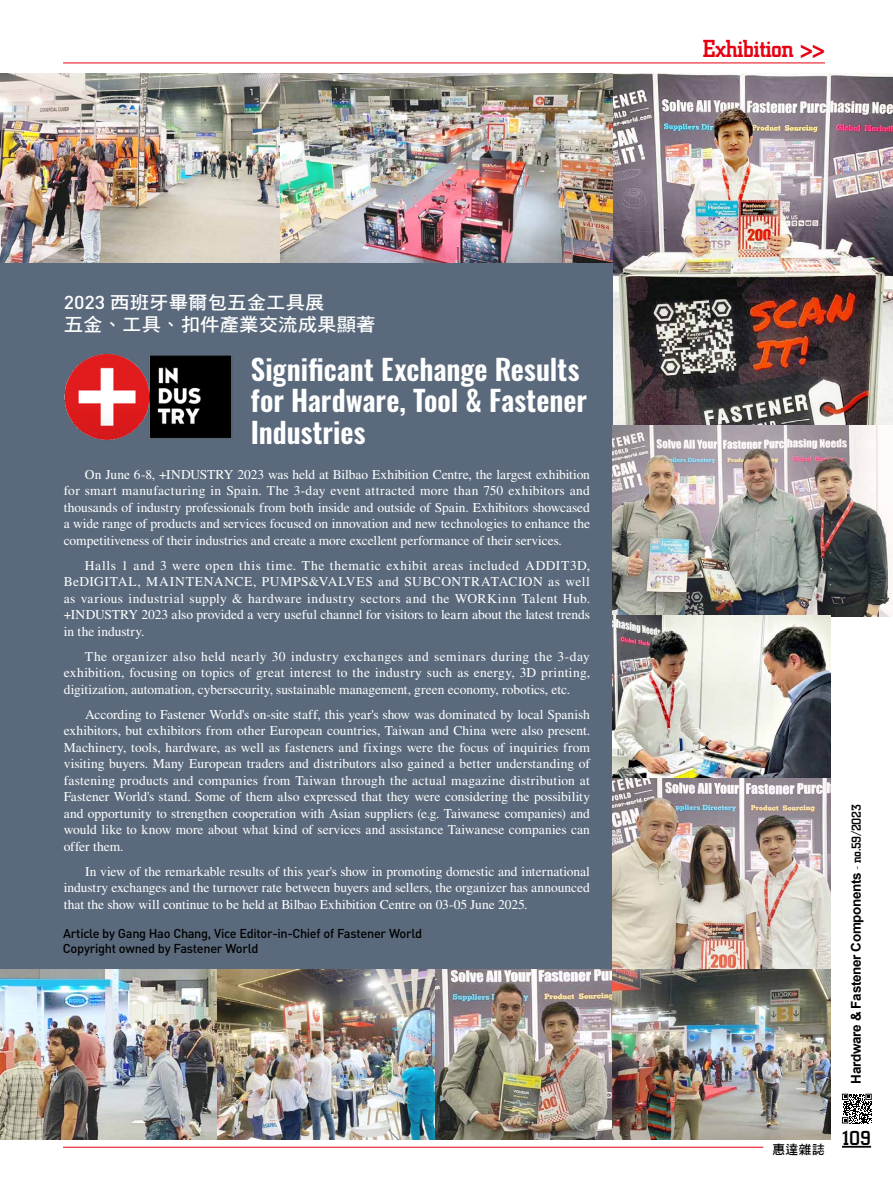
<style>
.page{position:relative;width:893px;height:1191px;background:#fff}
.page>*{position:absolute;margin:0;border:0;box-sizing:border-box;transform-origin:0 0}
.t1{font:600 28.5px/31.5px "Oswald";color:#fff}
.t2{font:500 25.5px "City D";letter-spacing:-.025em;color:#e60012}
.t3{font:500 21px "City D";color:#000}
.t4{font:18.6px/22.5px "DF Hei Std W7";color:#fff;scale:1.05 1}
.t5{font:13.5px/16.5px "Times LT Std";letter-spacing:-.005em;color:#fff;text-align:justify}
.t6{font:700 13.5px "Arial";letter-spacing:-.025em;color:#000}
.t7{font:500 12.75px/15.3px "DIN Pro";letter-spacing:-.025em;color:#000}
.t8{font:12.75px "DF Hei Std W7";color:#000}
.s1{font-family:"DIN Pro";font-weight:500}
.s2{font-family:"City D";font-weight:500}
</style>
<div class="page">
<hr style="left:63px;top:63px;width:762px;height:1px;background:#e60012">
<hr style="left:842px;top:1145px;width:29px;height:2px;background:#000">
<hr style="left:63px;top:1147px;width:700px;height:1px;background:#e60012">
<svg style="left:842px;top:1093px;width:30px;height:30px"></svg>
<div style="left:0;top:263px;width:613px;height:706px;background:#5a6a7c"></div>
<img style="left:0;top:73px;width:612px;height:190px">
<img style="left:64px;top:353px;width:168px;height:87px">
<img style="left:612px;top:73px;width:281px;height:543px">
<img style="left:612px;top:615px;width:218px;height:354px">
<img style="left:0;top:969px;width:830px;height:171px">
<h3 class="t4" style="left:64px;top:291px;width:299px"><span class="s1">2023</span> 西班牙畢爾包五金工具展<br>五金、工具、扣件產業交流成果顯著</h3>
<h1 class="t1" style="left:251px;top:355px;width:338px">Significant Exchange Results for Hardware, Tool &amp; Fastener<br>Industries</h1>
<p class="t5" style="left:64px;top:466px;width:528px;text-indent:21px">On June 6-8, +INDUSTRY 2023 was held at Bilbao Exhibition Centre, the largest exhibition for smart manufacturing in Spain. The 3-day event attracted more than 750 exhibitors and thousands of industry professionals from both inside and outside of Spain. Exhibitors showcased a wide range of products and services focused on innovation and new technologies to enhance the competitiveness of their industries and create a more excellent performance of their services.</p>
<p class="t5" style="left:64px;top:557px;width:528px;text-indent:21px">Halls 1 and 3 were open this time. The thematic exhibit areas included ADDIT3D, BeDIGITAL, MAINTENANCE, PUMPS&amp;VALVES and SUBCONTRATACION as well as various industrial supply &amp; hardware industry sectors and the WORKinn Talent Hub. +INDUSTRY 2023 also provided a very useful channel for visitors to learn about the latest trends in the industry.</p>
<p class="t5" style="left:64px;top:648px;width:528px;text-indent:21px">The organizer also held nearly 30 industry exchanges and seminars during the 3-day exhibition, focusing on topics of great interest to the industry such as energy, 3D printing, digitization, automation, cybersecurity, sustainable management, green economy, robotics, etc.</p>
<p class="t5" style="left:64px;top:706px;width:528px;text-indent:21px">According to Fastener World's on-site staff, this year's show was dominated by local Spanish exhibitors, but exhibitors from other European countries, Taiwan and China were also present.<br>Machinery, tools, hardware, as well as fasteners and fixings were the focus of inquiries from visiting buyers. Many European traders and distributors also gained a better understanding of fastening products and companies from Taiwan through the actual magazine distribution at Fastener World's stand. Some of them also expressed that they were considering the possibility and opportunity to strengthen cooperation with Asian suppliers (e.g. Taiwanese companies) and would like to know more about what kind of services and assistance Taiwanese companies can offer them.</p>
<p class="t5" style="left:64px;top:863px;width:528px;text-indent:21px">In view of the remarkable results of this year's show in promoting domestic and international industry exchanges and the turnover rate between buyers and sellers, the organizer has announced that the show will continue to be held at Bilbao Exhibition Centre on 03-05 June 2025.</p>
<p class="t7" style="left:63px;top:925px;width:361px">Article by Gang Hao Chang, Vice Editor-in-Chief of Fastener World<br>Copyright owned by Fastener World</p>
<h2 class="t2" style="left:703px;top:35px;width:124px">Exhibition &gt;&gt;</h2>
<p class="t6" style="left:847px;top:1083px;width:281px;rotate:-90deg">Hardware &amp; Fastener Components <span class="s2">- no.59/2023</span></p>
<p class="t8" style="left:772px;top:1142px;width:54px">惠達雜誌</p>
<h3 class="t3" style="left:842px;top:1126px;width:31px">109</h3>
</div>
